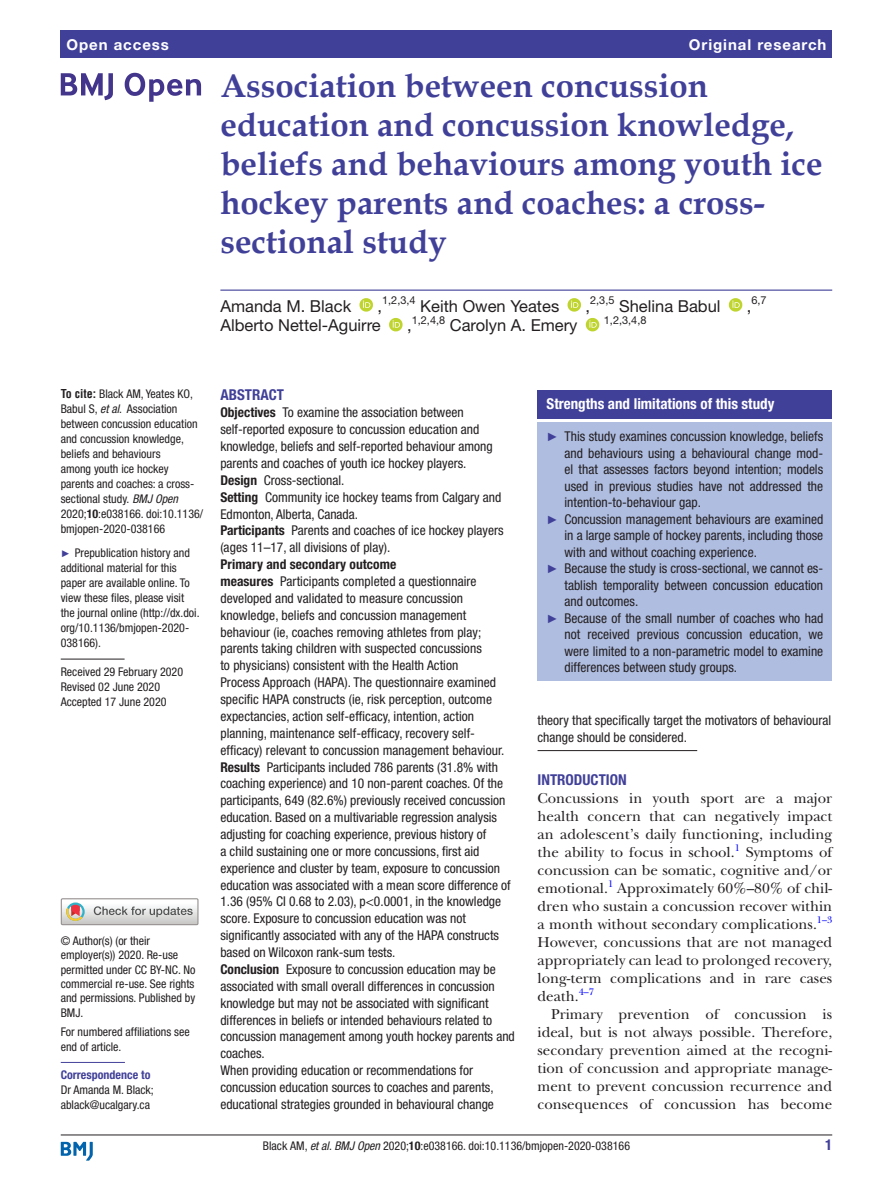
<style>
.page{position:relative;width:893px;height:1191px;background:#fff}
.page>*{position:absolute;margin:0;border:0;box-sizing:border-box;transform-origin:0 0}
.t1{font:700 33px/39px "Book Antiqua";color:#414099}
.t2{font:16.5px "Helvetica Neue LT Std";color:#231f20}
.t3{font:15px/18px "New Baskerville";color:#231f20;text-align:justify}
.t4{font:700 condensed 15px "Helvetica Neue LT Std";color:#fff}
.t5{font:700 15px "Helvetica Neue LT Std";letter-spacing:.065em;color:#fff}
.t6{font:700 condensed 15px "Helvetica Neue LT Std";color:#414099}
.t7{font:condensed 13.5px/16.8px "Helvetica Neue LT Std";color:#231f20}
.t8{font:condensed 12px/15px "Helvetica Neue LT Std";color:#231f20}
.t9{font:700 condensed 12px "Helvetica Neue LT Std";color:#414099}
.t10{font:10.95px "Helvetica Neue LT Std";color:#231f20}
.t11{font:9.9px "New Baskerville";color:#00f}
.s1{font-family:"Helvetica LT Std";font-weight:700}
.s2{font-style:italic}
.s3{font-weight:700}
.s4{font-family:"Arial";font-stretch:normal;font-size:9.75px;color:#414099}
.s5{font-family:"Arial";font-stretch:normal;font-size:12px;color:#414099}
</style>
<div class="page">
<hr style="left:61px;top:1134px;width:771px;height:1px;background:#231f20">
<svg style="left:61px;top:1141px;width:32px;height:19px"></svg>
<div style="left:61px;top:31px;width:771px;height:27px;background:#414099"></div>
<hr style="left:220px;top:289px;width:612px;height:2px;background:#414099">
<svg style="left:359px;top:298px;width:14px;height:14px"></svg>
<svg style="left:567px;top:298px;width:14px;height:14px"></svg>
<svg style="left:729px;top:298px;width:13px;height:14px"></svg>
<svg style="left:389px;top:318px;width:14px;height:13px"></svg>
<svg style="left:586px;top:318px;width:13px;height:13px"></svg>
<hr style="left:61px;top:658px;width:64px;height:1px;background:#231f20">
<hr style="left:61px;top:1062px;width:64px;height:1px;background:#414099">
<svg style="left:61px;top:73px;width:52px;height:27px"></svg>
<svg style="left:125px;top:73px;width:76px;height:29px"></svg>
<div style="left:61px;top:898px;width:138px;height:27px;border:1px solid #969090"></div>
<svg style="left:61px;top:898px;width:137px;height:26px"></svg>
<hr style="left:538px;top:750px;width:159px;height:1px;background:#231f20">
<div style="left:538px;top:390px;width:294px;height:28px;background:#414099"></div>
<div style="left:538px;top:422px;width:294px;height:259px;background:#afbde1"></div>
<p class="t5" style="left:66px;top:35px;width:104px">Open access</p>
<p class="t5" style="left:689px;top:35px;width:139px">Original research</p>
<h1 class="t1" style="left:220px;top:66px;width:604px">Association between concussion education and concussion knowledge, beliefs and behaviours among youth ice hockey parents and coaches: a cross&shy;sectional study</h1>
<p class="t2" style="left:220px;top:296px;width:132px">Amanda M. Black</p>
<p class="t2" style="left:378px;top:296px;width:6px">,</p>
<p class="t10" style="left:382px;top:294px;width:35px">1,2,3,4</p>
<p class="t2" style="left:420px;top:296px;width:141px">Keith Owen Yeates</p>
<p class="t10" style="left:590px;top:294px;width:26px">2,3,5</p>
<p class="t2" style="left:619px;top:296px;width:103px">Shelina Babul</p>
<p class="t10" style="left:751px;top:294px;width:17px">6,7</p>
<p class="t2" style="left:586px;top:296px;width:6px">,</p>
<p class="t2" style="left:747px;top:296px;width:6px">,</p>
<p class="t10" style="left:412px;top:313px;width:35px">1,2,4,8</p>
<p class="t2" style="left:450px;top:316px;width:129px">Carolyn A. Emery</p>
<p class="t10" style="left:604px;top:313px;width:44px">1,2,3,4,8</p>
<p class="t2" style="left:220px;top:316px;width:162px">Alberto Nettel-Aguirre</p>
<p class="t2" style="left:407px;top:316px;width:6px">,</p>
<p class="t8" style="left:61px;top:386px;width:144px"><span class="s1">To cite:</span> Black AM, Yeates KO,<br>Babul S, <span class="s2">et al</span>. Association between concussion education and concussion knowledge, beliefs and behaviours<br>among youth ice hockey parents and coaches: a cross&shy;sectional study. <span class="s2">BMJ Open<br></span>2020;<span class="s3">10</span>:e038166. doi:10.1136/ bmjopen-2020-038166</p>
<p class="t8" style="left:61px;top:545px;width:140px"><span class="s4">►</span> Prepublication history and additional material for this paper are available online. To view these files, please visit the journal online (http://dx.doi. org/10.1136/bmjopen-2020-<br>038166).</p>
<p class="t8" style="left:61px;top:664px;width:124px">Received 29 February 2020<br>Revised 02 June 2020<br>Accepted 17 June 2020</p>
<p class="t8" style="left:61px;top:933px;width:136px;line-height:14.4px">© Author(s) (or their employer(s)) 2020. Re-use permitted under CC BY-NC. No commercial re-use. See rights and permissions. Published by<br>BMJ.</p>
<p class="t8" style="left:61px;top:1024px;width:130px">For numbered affiliations see end of article.</p>
<p class="t9" style="left:61px;top:1067px;width:91px">Correspondence to</p>
<p class="t8" style="left:61px;top:1082px;width:95px">Dr Amanda M. Black; ablack@ucalgary.ca</p>
<p class="t6" style="left:220px;top:386px;width:65px">ABSTRACT</p>
<p class="t7" style="left:220px;top:404px;width:285px"><span class="s3">Objectives</span> To examine the association between self-reported exposure to concussion education and knowledge, beliefs and self-reported behaviour among parents and coaches of youth ice hockey players.<br><span class="s3">Design</span> Cross-sectional.<br><span class="s3">Setting</span> Community ice hockey teams from Calgary and Edmonton, Alberta, Canada.<br><span class="s3">Participants</span> Parents and coaches of ice hockey players (ages 11–17, all divisions of play).</p>
<p class="t7" style="left:220px;top:556px;width:296px"><span class="s3">Primary and secondary outcome<br>measures</span> Participants completed a questionnaire developed and validated to measure concussion knowledge, beliefs and concussion management behaviour (ie, coaches removing athletes from play; parents taking children with suspected concussions<br>to physicians) consistent with the Health Action<br>Process Approach (HAPA). The questionnaire examined specific HAPA constructs (ie, risk perception, outcome expectancies, action self-efficacy, intention, action planning, maintenance self-efficacy, recovery self&shy;efficacy) relevant to concussion management behaviour.<br><span class="s3">Results</span> Participants included 786 parents (31.8% with coaching experience) and 10 non-parent coaches. Of the participants, 649 (82.6%) previously received concussion education. Based on a multivariable regression analysis adjusting for coaching experience, previous history of<br>a child sustaining one or more concussions, first aid experience and cluster by team, exposure to concussion education was associated with a mean score difference of 1.36 (95% CI 0.68 to 2.03), p&lt;0.0001, in the knowledge score. Exposure to concussion education was not significantly associated with any of the HAPA constructs based on Wilcoxon rank-sum tests.<br><span class="s3">Conclusion</span> Exposure to concussion education may be associated with small overall differences in concussion knowledge but may not be associated with significant differences in beliefs or intended behaviours related to concussion management among youth hockey parents and coaches.<br>When providing education or recommendations for concussion education sources to coaches and parents, educational strategies grounded in behavioural change</p>
<p class="t4" style="left:547px;top:395px;width:229px">Strengths and limitations of this study</p>
<p class="t7" style="left:547px;top:428px;width:278px"><span class="s5">►</span> This study examines concussion knowledge, beliefs</p>
<p class="t7" style="left:565px;top:444px;width:260px">and behaviours using a behavioural change mod-</p>
<p class="t7" style="left:565px;top:461px;width:260px">el that assesses factors beyond intention; models</p>
<p class="t7" style="left:565px;top:477px;width:260px">used in previous studies have not addressed the</p>
<p class="t7" style="left:565px;top:494px;width:138px">intention-to-behaviour gap.</p>
<p class="t7" style="left:547px;top:510px;width:278px"><span class="s5">►</span> Concussion management behaviours are examined</p>
<p class="t7" style="left:565px;top:527px;width:260px">in a large sample of hockey parents, including those</p>
<p class="t7" style="left:565px;top:543px;width:194px">with and without coaching experience.</p>
<p class="t7" style="left:547px;top:560px;width:278px"><span class="s5">►</span> Because the study is cross-sectional, we cannot es-</p>
<p class="t7" style="left:565px;top:576px;width:260px">tablish temporality between concussion education</p>
<p class="t7" style="left:565px;top:593px;width:75px">and outcomes.</p>
<p class="t7" style="left:547px;top:609px;width:278px"><span class="s5">►</span> Because of the small number of coaches who had</p>
<p class="t7" style="left:565px;top:626px;width:260px">not received previous concussion education, we</p>
<p class="t7" style="left:565px;top:642px;width:260px">were limited to a non-parametric model to examine</p>
<p class="t7" style="left:565px;top:659px;width:174px">differences between study groups.</p>
<p class="t7" style="left:538px;top:712px;width:295px">theory that specifically target the motivators of behavioural change should be considered.</p>
<p class="t6" style="left:538px;top:771px;width:91px">INTRODUCTION</p>
<p class="t3" style="left:538px;top:789px;width:296px">Concussions in youth sport are a major health concern that can negatively impact an adolescent’s daily functioning, including the ability to focus in school.</p>
<p class="t11" style="left:735px;top:841px;width:7px">1</p>
<p class="t3" style="left:538px;top:843px;width:296px;text-indent:208px">Symptoms of concussion can be somatic, cognitive and/or emotional.</p>
<p class="t11" style="left:608px;top:877px;width:7px">1</p>
<p class="t3" style="left:538px;top:879px;width:296px;text-indent:80px">Approximately 60%–80% of chil&shy;dren who sustain a concussion recover within a month without secondary complications.</p>
<p class="t11" style="left:817px;top:913px;width:17px">1–3</p>
<p class="t3" style="left:538px;top:933px;width:296px">However, concussions that are not managed appropriately can lead to prolonged recovery, long-term complications and in rare cases death.</p>
<p class="t11" style="left:579px;top:985px;width:17px">4–7</p>
<p class="t3" style="left:538px;top:1005px;width:296px;text-indent:14px">Primary prevention of concussion is ideal, but is not always possible. Therefore, secondary prevention aimed at the recogni&shy;tion of concussion and appropriate manage&shy;ment to prevent concussion recurrence and consequences of concussion has become</p>
<p class="t8" style="left:263px;top:1137px;width:369px">Black AM, <span class="s2">et al</span>. <span class="s2">BMJ Open</span> 2020;<span class="s3">10</span>:e038166. doi:10.1136/bmjopen-2020-038166</p>
<p class="t6" style="left:825px;top:1135px;width:9px">1</p>
</div>
